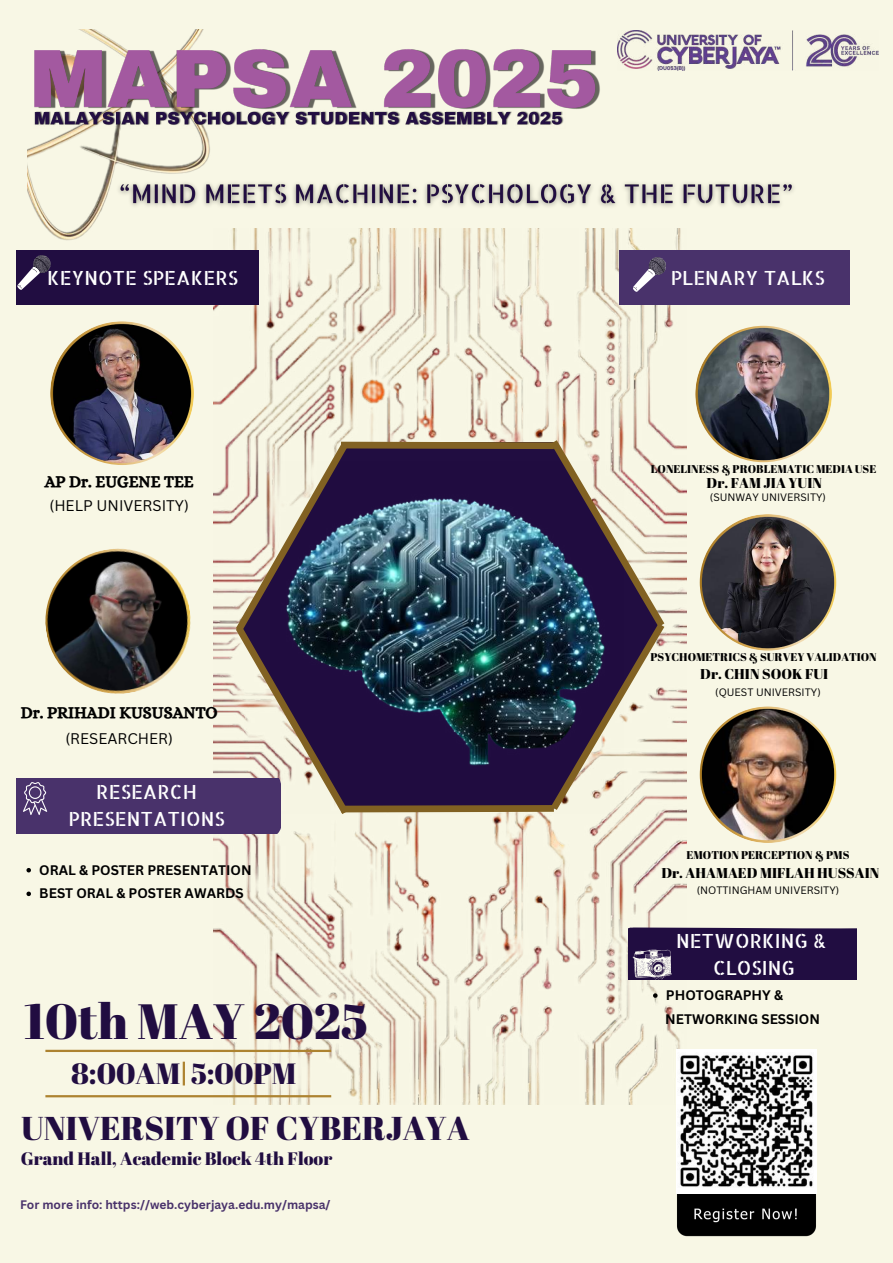
<style>
.page{position:relative;width:893px;height:1263px;background:#f8f7e5}
.page>*{position:absolute;margin:0;border:0;box-sizing:border-box;transform-origin:0 0}
.t1{font:49.5px "Abril Fatface";color:#210d41}
.t2{font:33px "Abril Fatface";color:#210d41}
.t3{font:29.25px "Abril Fatface";color:#210d41}
.t4{font:19.5px/27px "Allerta Stencil";color:#fff;text-align:center}
.t5{font:18px "Abril Fatface";color:#210d41}
.t6{font:16.5px "CA Generated";color:#000}
.t7{font:15px "Canva Sans";color:#000}
.t8{font:14.25px "Abril Fatface";color:#000}
.t9{font:700 13.5px/23.6px "Canva Sans";color:#000}
.t10{font:700 12px "Canva Sans";color:#49326b}
.t11{font:11.25px "Abril Fatface";color:#000}
.t12{font:10.5px "Canva Sans";color:#000}
</style>
<div class="page">
<img style="left:28px;top:30px;width:186px;height:281px">
<img style="left:214px;top:228px;width:472px;height:877px">
<hr style="left:45px;top:1050px;width:286px;height:2px;background:#ad8330">
<hr style="left:45px;top:1095px;width:286px;height:2px;background:#ad8330">
<hr style="left:183px;top:1062px;width:2px;height:23px;background:#ad8330">
<img style="left:50px;top:321px;width:144px;height:112px">
<img style="left:695px;top:326px;width:137px;height:136px">
<img style="left:700px;top:514px;width:136px;height:136px">
<img style="left:700px;top:706px;width:136px;height:137px">
<svg style="left:628px;top:926px;width:228px;height:53px;background:#342250"></svg>
<img style="left:653px;top:1051px;width:164px;height:186px">
<div style="left:620px;top:251px;width:229px;height:53px;background:#49326b"></div>
<div style="left:16px;top:251px;width:243px;height:54px;background:#210d41"></div>
<img style="left:16px;top:433px;width:654px;height:400px">
<img style="left:617px;top:30px;width:261px;height:41px">
<img style="left:676px;top:1049px;width:140px;height:145px">
<img style="left:30px;top:34px;width:570px;height:90px">
<img style="left:113px;top:176px;width:681px;height:37px">
<svg style="left:26px;top:868px;width:5px;height:4px"></svg>
<svg style="left:26px;top:891px;width:5px;height:5px"></svg>
<svg style="left:653px;top:993px;width:4px;height:5px"></svg>
<img style="left:33px;top:109px;width:532px;height:19px">
<h3 class="t4" style="left:47px;top:264px;width:192px">KEYNOTE SPEAKERS</h3>
<h3 class="t6" style="left:45px;top:472px;width:150px">AP Dr. EUGENE TEE</h3>
<h3 class="t7" style="left:49px;top:497px;width:141px">(HELP UNIVERSITY)</h3>
<h3 class="t6" style="left:21px;top:704px;width:198px">Dr. PRIHADI KUSUSANTO</h3>
<h3 class="t7" style="left:65px;top:730px;width:109px">(RESEARCHER)</h3>
<h3 class="t4" style="left:69px;top:777px;width:158px">RESEARCH<br>PRESENTATIONS</h3>
<p class="t9" style="left:39px;top:858px;width:214px">ORAL &amp; POSTER PRESENTATION<br>BEST ORAL &amp; POSTER AWARDS</p>
<h1 class="t1" style="left:24px;top:986px;width:345px">10th MAY 2025</h1>
<h3 class="t3" style="left:71px;top:1053px;width:227px">8:00AM 5:00PM</h3>
<h2 class="t2" style="left:21px;top:1105px;width:450px">UNIVERSITY OF CYBERJAYA</h2>
<h3 class="t5" style="left:21px;top:1146px;width:313px">Grand Hall, Academic Block 4th Floor</h3>
<p class="t10" style="left:20px;top:1197px;width:312px">For more info: https://web.cyberjaya.edu.my/mapsa/</p>
<h3 class="t4" style="left:670px;top:264px;width:156px">PLENARY TALKS</h3>
<p class="t11" style="left:651px;top:461px;width:227px">LONELINESS &amp; PROBLEMATIC MEDIA USE</p>
<p class="t8" style="left:706px;top:473px;width:117px">Dr. FAM JIA YUIN</p>
<p class="t12" style="left:710px;top:491px;width:118px">(SUNWAY UNIVERSITY)</p>
<p class="t11" style="left:650px;top:649px;width:228px">PSYCHOMETRICS &amp; SURVEY VALIDATION</p>
<p class="t8" style="left:700px;top:663px;width:129px">Dr. CHIN SOOK FUI</p>
<p class="t12" style="left:715px;top:686px;width:107px">(QUEST UNIVERSITY)</p>
<p class="t11" style="left:686px;top:847px;width:164px">EMOTION PERCEPTION &amp; PMS</p>
<p class="t8" style="left:661px;top:863px;width:219px">Dr. AHAMAED MIFLAH HUSSAIN</p>
<p class="t12" style="left:697px;top:884px;width:144px">(NOTTINGHAM UNIVERSITY)</p>
<h3 class="t4" style="left:676px;top:927px;width:152px">NETWORKING &amp;<br>CLOSING</h3>
<p class="t9" style="left:665px;top:983px;width:156px">PHOTOGRAPHY &amp;<br>NETWORKING SESSION</p>
</div>
